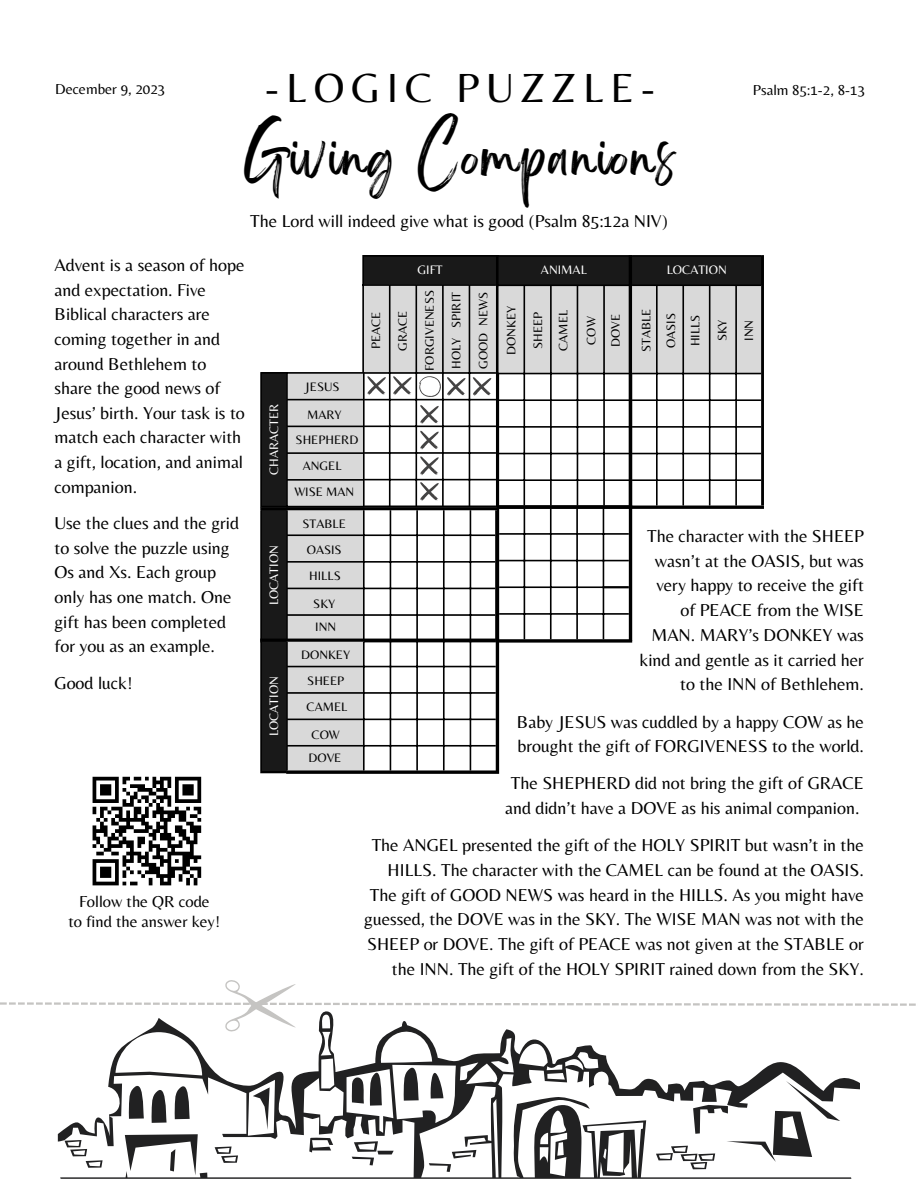
<style>
.page{position:relative;width:918px;height:1188px;background:#fff}
.page>*{position:absolute;margin:0;border:0;box-sizing:border-box;transform-origin:0 0}
.t1{font:48.75px "Brightwall";letter-spacing:.035em;color:#000}
.t2{font:42.3px "Belleza";letter-spacing:.16em;color:#000}
.t3{font:18px/24.6px "Belleza";color:#000}
.t4{font:16.5px "Belleza";color:#000}
.t5{font:15px "Belleza";color:#000}
.t6{font:12.75px "Belleza";color:#000}
.t7{font:12.75px "Belleza";color:#fff}
</style>
<div class="page">
<svg style="left:92px;top:776px;width:110px;height:110px"></svg>
<div style="left:363px;top:256px;width:135px;height:29px;background:#191919"></div>
<hr style="left:362px;top:257px;width:2px;height:249px;background:#000">
<hr style="left:362px;top:255px;width:134px;height:2px;background:#000">
<hr style="left:362px;top:284px;width:134px;height:2px;background:#000">
<hr style="left:496px;top:255px;width:3px;height:252px;background:#000">
<div style="left:261px;top:373px;width:26px;height:134px;background:#191919"></div>
<hr style="left:262px;top:506px;width:101px;height:1px;background:#000">
<hr style="left:262px;top:372px;width:101px;height:2px;background:#000">
<hr style="left:260px;top:372px;width:2px;height:135px;background:#000">
<hr style="left:286px;top:372px;width:2px;height:135px;background:#000">
<div style="left:497px;top:256px;width:134px;height:30px;background:#191919"></div>
<hr style="left:497px;top:257px;width:2px;height:249px;background:#000">
<hr style="left:497px;top:255px;width:132px;height:2px;background:#000">
<div style="left:630px;top:256px;width:133px;height:30px;background:#191919"></div>
<hr style="left:632px;top:255px;width:129px;height:2px;background:#000">
<hr style="left:632px;top:284px;width:129px;height:2px;background:#000">
<hr style="left:761px;top:255px;width:3px;height:251px;background:#000">
<hr style="left:629px;top:255px;width:3px;height:251px;background:#000">
<hr style="left:629px;top:506px;width:135px;height:3px;background:#000">
<div style="left:261px;top:508px;width:26px;height:134px;background:#191919"></div>
<hr style="left:260px;top:510px;width:2px;height:132px;background:#000">
<hr style="left:286px;top:510px;width:2px;height:132px;background:#000">
<hr style="left:260px;top:507px;width:237px;height:3px;background:#000">
<div style="left:261px;top:640px;width:26px;height:132px;background:#191919"></div>
<hr style="left:260px;top:642px;width:2px;height:129px;background:#000">
<hr style="left:286px;top:642px;width:2px;height:128px;background:#000">
<hr style="left:260px;top:771px;width:26px;height:2px;background:#000">
<hr style="left:260px;top:639px;width:236px;height:3px;background:#000">
<svg style="left:286px;top:771px;width:210px;height:3px"></svg>
<hr style="left:496px;top:639px;width:3px;height:135px;background:#000">
<svg style="left:287px;top:285px;width:476px;height:487px"></svg>
<svg style="left:0;top:980px;width:916px;height:30px"></svg>
<svg style="left:58px;top:1010px;width:802px;height:169px"></svg>
<p class="t2" style="left:265px;top:62px;width:391px">-LOGIC PUZZLE-</p>
<p class="t5" style="left:55px;top:80px;width:112px">December 9, 2023</p>
<p class="t5" style="left:753px;top:81px;width:114px">Psalm 85:1-2, 8-13</p>
<p class="t1" style="left:245px;top:138px;width:432px">Giving Companions</p>
<p class="t3" style="left:250px;top:208px;width:419px">The Lord will indeed give what is good (Psalm 85:12a NIV)</p>
<p class="t3" style="left:54px;top:253px;width:192px">Advent is a season of hope and expectation. Five<br>Biblical characters are coming together in and around Bethlehem to share the good news of<br>Jesus’ birth. Your task is to match each character with a gift, location, and animal companion.</p>
<p class="t3" style="left:54px;top:511px;width:186px">Use the clues and the grid to solve the puzzle using<br>Os and Xs. Each group only has one match. One gift has been completed for you as an example.</p>
<p class="t3" style="left:54px;top:670px;width:80px">Good luck!</p>
<p class="t4" style="left:79px;top:892px;width:132px">Follow the QR code</p>
<p class="t4" style="left:68px;top:912px;width:154px">to find the answer key!</p>
<p class="t7" style="left:266px;top:475px;width:73px;rotate:-90deg">CHARACTER</p>
<p class="t7" style="left:266px;top:605px;width:62px;rotate:-90deg">LOCATION</p>
<p class="t7" style="left:266px;top:736px;width:62px;rotate:-90deg">LOCATION</p>
<p class="t6" style="left:305px;top:379px;width:36px">JESUS</p>
<p class="t6" style="left:307px;top:407px;width:36px">MARY</p>
<p class="t6" style="left:296px;top:433px;width:64px">SHEPHERD</p>
<p class="t6" style="left:303px;top:458px;width:40px">ANGEL</p>
<p class="t6" style="left:294px;top:484px;width:61px">WISE MAN</p>
<p class="t6" style="left:368px;top:349px;width:39px;rotate:-90deg">PEACE</p>
<p class="t6" style="left:395px;top:351px;width:42px;rotate:-90deg">GRACE</p>
<p class="t7" style="left:418px;top:263px;width:27px">GIFT</p>
<p class="t6" style="left:422px;top:371px;width:82px;rotate:-90deg">FORGIVENESS</p>
<p class="t6" style="left:449px;top:369px;width:78px;rotate:-90deg">HOLY SPIRIT</p>
<p class="t6" style="left:476px;top:369px;width:78px;rotate:-90deg">GOOD NEWS</p>
<p class="t6" style="left:504px;top:355px;width:51px;rotate:-90deg">DONKEY</p>
<p class="t7" style="left:541px;top:263px;width:47px">ANIMAL</p>
<p class="t7" style="left:667px;top:263px;width:62px">LOCATION</p>
<p class="t6" style="left:530px;top:349px;width:39px;rotate:-90deg">SHEEP</p>
<p class="t6" style="left:556px;top:351px;width:42px;rotate:-90deg">CAMEL</p>
<p class="t6" style="left:584px;top:345px;width:30px;rotate:-90deg">COW</p>
<p class="t6" style="left:608px;top:347px;width:35px;rotate:-90deg">DOVE</p>
<p class="t6" style="left:639px;top:352px;width:45px;rotate:-90deg">STABLE</p>
<p class="t6" style="left:663px;top:348px;width:36px;rotate:-90deg">OASIS</p>
<p class="t6" style="left:688px;top:346px;width:33px;rotate:-90deg">HILLS</p>
<p class="t6" style="left:715px;top:341px;width:23px;rotate:-90deg">SKY</p>
<p class="t6" style="left:741px;top:341px;width:22px;rotate:-90deg">INN</p>
<p class="t6" style="left:303px;top:516px;width:45px">STABLE</p>
<p class="t6" style="left:307px;top:542px;width:36px">OASIS</p>
<p class="t6" style="left:309px;top:568px;width:33px">HILLS</p>
<p class="t6" style="left:313px;top:596px;width:23px">SKY</p>
<p class="t6" style="left:315px;top:619px;width:22px">INN</p>
<p class="t6" style="left:301px;top:647px;width:51px">DONKEY</p>
<p class="t6" style="left:307px;top:673px;width:39px">SHEEP</p>
<p class="t6" style="left:307px;top:699px;width:42px">CAMEL</p>
<p class="t6" style="left:312px;top:727px;width:30px">COW</p>
<p class="t6" style="left:308px;top:750px;width:35px">DOVE</p>
<p class="t3" style="left:640px;top:523px;width:226px;text-align:right">The character with the SHEEP wasn’t at the OASIS, but was very happy to receive the gift of PEACE from the WISE<br>MAN. MARY’s DONKEY was kind and gentle as it carried her to the INN of Bethlehem.</p>
<p class="t3" style="left:517px;top:709px;width:349px">Baby JESUS was cuddled by a happy COW as he brought the gift of FORGIVENESS to the world.</p>
<p class="t3" style="left:505px;top:771px;width:360px;text-align:center">The SHEPHERD did not bring the gift of GRACE and didn’t have a DOVE as his animal companion.</p>
<p class="t3" style="left:364px;top:832px;width:501px;text-align:right">The ANGEL presented the gift of the HOLY SPIRIT but wasn’t in the HILLS. The character with the CAMEL can be found at the OASIS.<br>The gift of GOOD NEWS was heard in the HILLS. As you might have guessed, the DOVE was in the SKY. The WISE MAN was not with the SHEEP or DOVE. The gift of PEACE was not given at the STABLE or the INN. The gift of the HOLY SPIRIT rained down from the SKY.</p>
</div>
